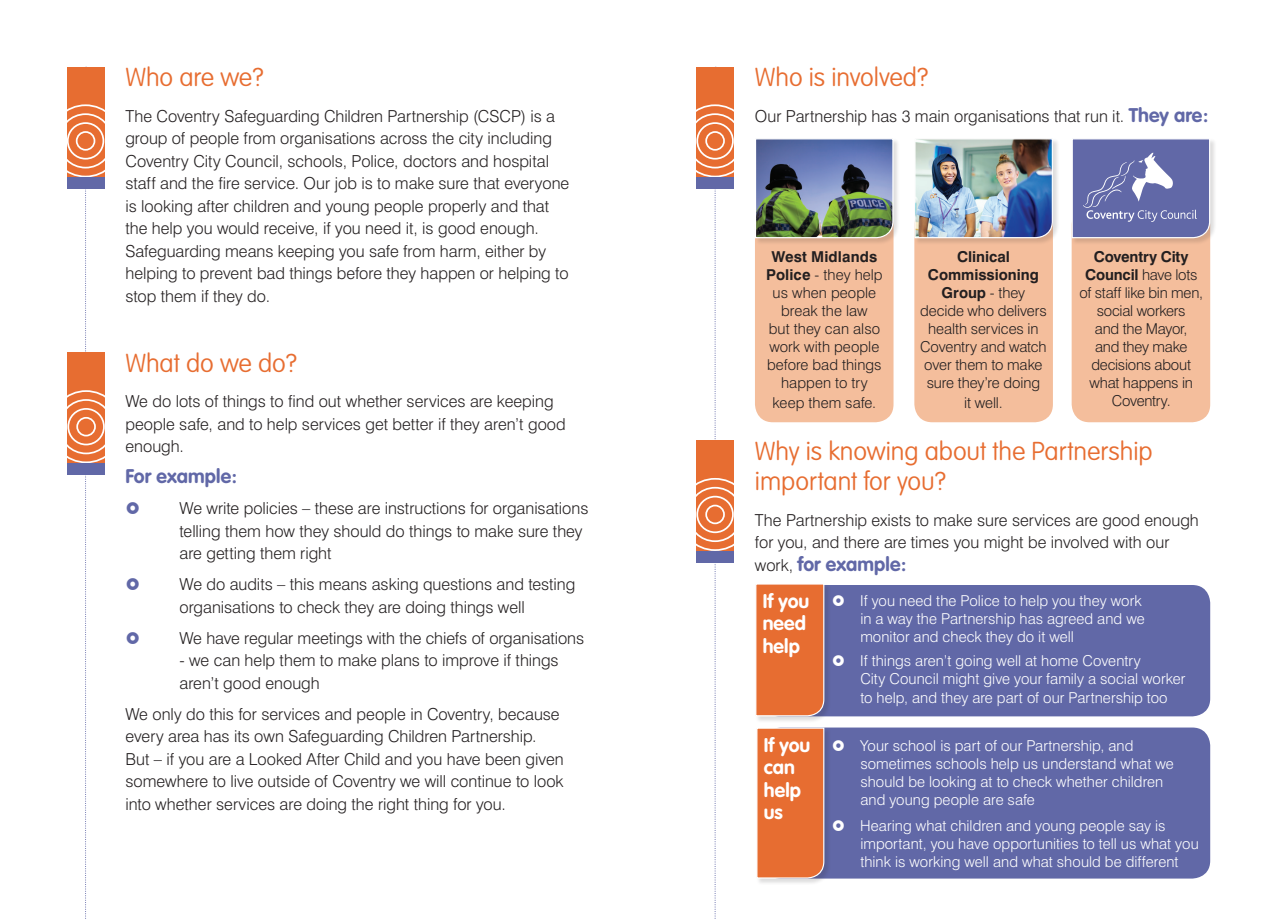
<style>
.page{position:relative;width:1285px;height:919px;background:#fff}
.page>*{position:absolute;margin:0;border:0;box-sizing:border-box;transform-origin:0 0}
.Headers_orange{font:100 25.5px/30.6px "VAG Rounded";letter-spacing:-.005em;color:#e76d31}
.BODY_COPY{font:700 19.5px "VAG Rounded";letter-spacing:.005em;color:#6168a7}
.BODY_COPY-2{font:700 19.5px/22.5px "VAG Rounded";letter-spacing:.005em;color:#fff}
.BODY_COPY-3{font:300 16.5px/22.5px "Swiss 721 BT";color:#231f20}
.BODY_COPY-4{font:300 15px/18px "Swiss 721 BT";letter-spacing:.005em;color:#fff}
.BODY_COPY-5{font:300 15px/18px "Swiss 721 BT";letter-spacing:-.005em;color:#231f20;text-align:center}
.s1{font-family:"VAG Rounded";font-weight:700;font-size:19.5px;color:#6168a7}
.s2{font-weight:700}
.s3{font-family:"Swiss 721 BT";font-weight:300;font-size:16.5px;color:#231f20}
</style>
<div class="page">
<div style="left:761px;top:585px;width:448px;height:131px;background:#6168a7;border-radius:18px"></div>
<div style="left:914px;top:207px;width:138px;height:215px;background:#f4be9c;border-radius:18px"></div>
<div style="left:1071px;top:207px;width:138px;height:215px;background:#f4be9c;border-radius:18px"></div>
<div style="left:754px;top:207px;width:139px;height:215px;background:#f4be9c;border-radius:18px"></div>
<div style="left:754px;top:138px;width:145px;height:107px;background:#231f20;opacity:.15"></div>
<img style="left:754px;top:138px;width:139px;height:101px">
<div style="left:1071px;top:138px;width:145px;height:107px;background:#231f20;opacity:.15"></div>
<div style="left:914px;top:138px;width:145px;height:107px;background:#231f20;opacity:.15"></div>
<img style="left:914px;top:138px;width:139px;height:101px">
<svg style="left:1071px;top:138px;width:139px;height:101px;background:#767bb1"></svg>
<svg style="left:696px;top:67px;width:37px;height:852px"></svg>
<div style="left:696px;top:551px;width:37px;height:11px;background:#6168a7"></div>
<div style="left:755px;top:583px;width:76px;height:140px;background:#231f20;opacity:.15"></div>
<svg style="left:755px;top:583px;width:69px;height:134px;background:#e7743c"></svg>
<div style="left:762px;top:727px;width:447px;height:151px;background:#6168a7;border-radius:18px"></div>
<div style="left:756px;top:727px;width:75px;height:158px;background:#231f20;opacity:.15"></div>
<div style="left:756px;top:727px;width:68px;height:152px;background:#e76d31"></div>
<svg style="left:67px;top:67px;width:38px;height:852px"></svg>
<div style="left:67px;top:463px;width:38px;height:12px;background:#6168a7"></div>
<p class="Headers_orange" style="left:125px;top:63px;width:140px">Who are we?</p>
<p class="BODY_COPY-3" style="left:125px;top:104px;width:445px">The Coventry Safeguarding Children Partnership (CSCP) is a group of people from organisations across the city including Coventry City Council, schools, Police, doctors and hospital staff and the fire service. Our job is to make sure that everyone is looking after children and young people properly and that the help you would receive, if you need it, is good enough.<br>Safeguarding means keeping you safe from harm, either by helping to prevent bad things before they happen or helping to stop them if they do.</p>
<p class="Headers_orange" style="left:125px;top:348px;width:173px">What do we do?</p>
<p class="BODY_COPY-3" style="left:125px;top:390px;width:442px">We do lots of things to find out whether services are keeping people safe, and to help services get better if they aren’t good enough.</p>
<p class="BODY_COPY" style="left:125px;top:464px;width:113px">For example:</p>
<p class="BODY_COPY-3" style="left:179px;top:497px;width:410px">We write policies – these are instructions for organisations</p>
<p class="BODY_COPY-3" style="left:179px;top:519px;width:404px">telling them how they should do things to make sure they</p>
<p class="BODY_COPY-3" style="left:179px;top:542px;width:154px">are getting them right</p>
<p class="BODY_COPY-3" style="left:179px;top:573px;width:397px">We do audits – this means asking questions and testing organisations to check they are doing things well</p>
<p class="BODY_COPY-3" style="left:179px;top:626px;width:406px">We have regular meetings with the chiefs of organisations</p>
<p class="BODY_COPY-3" style="left:179px;top:649px;width:381px">- we can help them to make plans to improve if things aren’t good enough</p>
<p class="BODY_COPY-3" style="left:125px;top:702px;width:440px">We only do this for services and people in Coventry, because every area has its own Safeguarding Children Partnership.<br>But – if you are a Looked After Child and you have been given somewhere to live outside of Coventry we will continue to look into whether services are doing the right thing for you.</p>
<p class="Headers_orange" style="left:754px;top:63px;width:175px">Who is involved?</p>
<p class="BODY_COPY-3" style="left:754px;top:104px;width:455px">Our Partnership has 3 main organisations that run it. <span class="s1">They are:</span></p>
<p class="BODY_COPY-5" style="left:1079px;top:247px;width:125px"><span class="s2">Coventry City<br>Council</span> have lots of staff like bin men, social workers<br>and the Mayor,<br>and they make decisions about what happens in<br>Coventry.</p>
<p class="Headers_orange" style="left:754px;top:436px;width:399px">Why is knowing about the Partnership important for you?</p>
<p class="BODY_COPY-3" style="left:754px;top:508px;width:445px">The Partnership exists to make sure services are good enough for you, and there are times you might be involved with our</p>
<p class="BODY_COPY" style="left:754px;top:552px;width:153px"><span class="s3">work,</span> for example:</p>
<p class="BODY_COPY-4" style="left:860px;top:591px;width:283px">If you need the Police to help you they work</p>
<p class="BODY_COPY-4" style="left:860px;top:609px;width:286px">in a way the Partnership has agreed and we</p>
<p class="BODY_COPY-4" style="left:860px;top:627px;width:215px">monitor and check they do it well</p>
<p class="BODY_COPY-4" style="left:860px;top:651px;width:282px">If things aren’t going well at home Coventry</p>
<p class="BODY_COPY-4" style="left:860px;top:669px;width:327px">City Council might give your family a social worker</p>
<p class="BODY_COPY-4" style="left:860px;top:688px;width:309px">to help, and they are part of our Partnership too</p>
<p class="BODY_COPY-5" style="left:919px;top:247px;width:128px"><span class="s2">Clinical<br>Commissioning<br>Group</span> - they decide who delivers health services in<br>Coventry and watch over them to make sure they’re doing</p>
<p class="BODY_COPY-5" style="left:963px;top:393px;width:40px">it well.</p>
<p class="BODY_COPY-5" style="left:766px;top:247px;width:118px"><span class="s2">West Midlands<br>Police</span> - they help us when people break the law<br>but they can also work with people before bad things happen to try</p>
<p class="BODY_COPY-5" style="left:772px;top:393px;width:105px">keep them safe.</p>
<p class="BODY_COPY-2" style="left:762px;top:590px;width:48px">If you</p>
<p class="BODY_COPY-2" style="left:762px;top:612px;width:45px">need</p>
<p class="BODY_COPY-2" style="left:762px;top:635px;width:39px">help</p>
<p class="BODY_COPY-2" style="left:763px;top:734px;width:48px">If you</p>
<p class="BODY_COPY-2" style="left:763px;top:756px;width:39px">can help</p>
<p class="BODY_COPY-2" style="left:763px;top:801px;width:21px">us</p>
<p class="BODY_COPY-4" style="left:860px;top:736px;width:315px">Your school is part of our Partnership, and sometimes schools help us understand what we should be looking at to check whether children</p>
<p class="BODY_COPY-4" style="left:860px;top:790px;width:176px">and young people are safe</p>
<p class="BODY_COPY-4" style="left:860px;top:816px;width:340px">Hearing what children and young people say is important, you have opportunities to tell us what you think is working well and what should be different</p>
</div>
